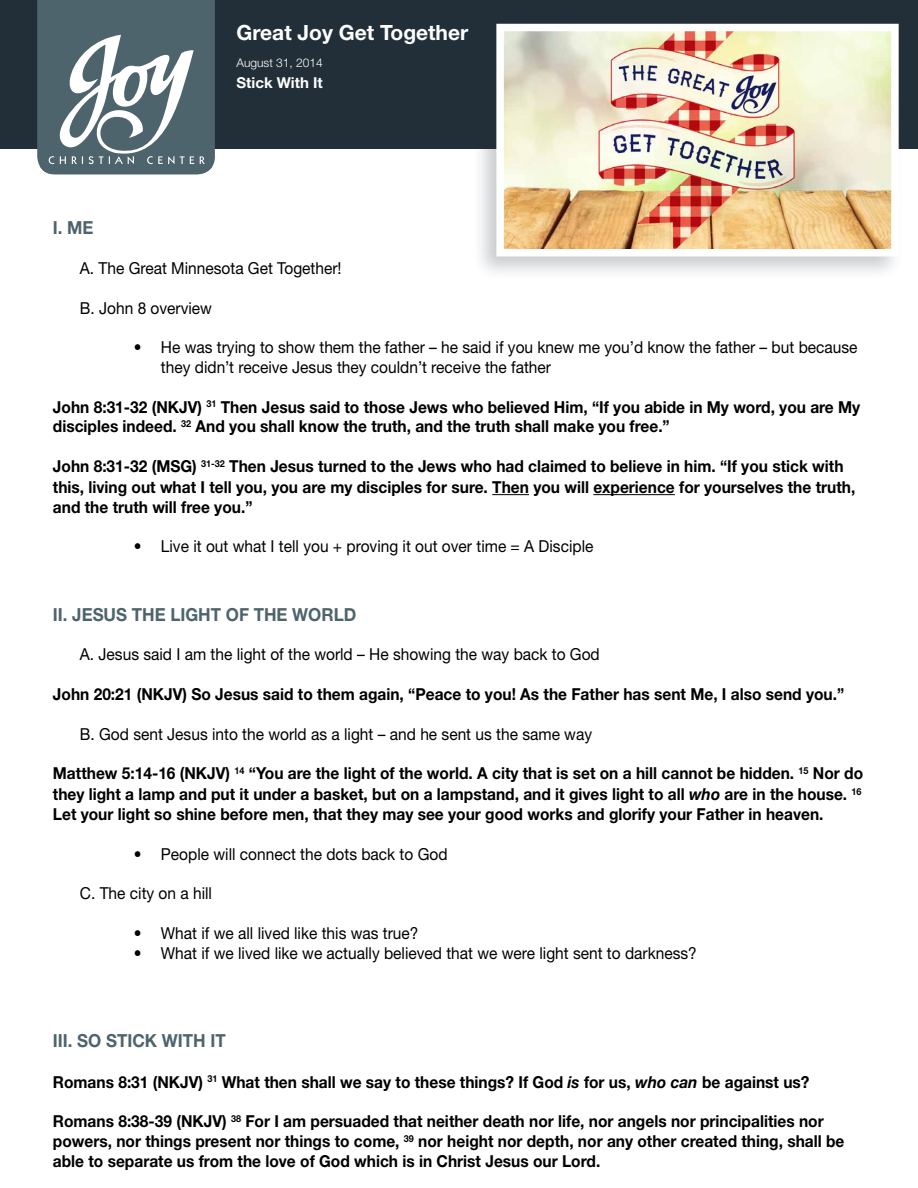
<style>
.page{position:relative;width:918px;height:1188px;background:#fff}
.page>*{position:absolute;margin:0;border:0;box-sizing:border-box;transform-origin:0 0}
.t1{font:700 21px "Helvetica Neue LT";color:#fff}
.t2{font:700 18px "Helvetica Neue LT";color:#4e646c;scale:.94 1}
.t3{font:700 16.5px/20.4px "Helvetica Neue LT";color:#000;scale:.94 1}
.t4{font:16.5px/19.8px "Helvetica Neue LT";color:#000;scale:.94 1}
.t5{font:700 15px "Helvetica Neue LT";color:#fff}
.t6{font:300 12px "Helvetica Neue LT";color:#fff}
.s1{font-style:italic}
</style>
<div class="page">
<hr style="left:492px;top:494px;width:37px;height:1px;background:#000">
<hr style="left:593px;top:494px;width:82px;height:1px;background:#000">
<div style="left:0;top:0;width:918px;height:149px;background:#222f38"></div>
<svg style="left:37px;top:0;width:178px;height:174px;background:#6d7f86"></svg>
<div style="left:472px;top:18px;width:432px;height:263px;background:#222f38;opacity:.25"></div>
<img style="left:493px;top:20px;width:409px;height:240px">
<p class="t1" style="left:237px;top:20px;width:233px">Great Joy Get Together</p>
<p class="t6" style="left:237px;top:56px;width:88px">August 31, 2014</p>
<p class="t5" style="left:237px;top:74px;width:88px">Stick With It</p>
<p class="t2" style="left:53px;top:217px;width:45px">I. ME</p>
<p class="t4" style="left:80px;top:258px;width:280px">A. The Great Minnesota Get Together!</p>
<p class="t4" style="left:80px;top:298px;width:142px">B. John 8 overview</p>
<p class="t4" style="left:161px;top:337px;width:743px;text-indent:-27px">• He was trying to show them the father – he said if you knew me you’d know the father – but because they didn’t receive Jesus they couldn’t receive the father</p>
<p class="t3" style="left:53px;top:396px;width:860px;line-height:19.8px">John 8:31-32 (NKJV) <sup>31</sup> Then Jesus said to those Jews who believed Him, “If you abide in My word, you are My disciples indeed. <sup>32</sup> And you shall know the truth, and the truth shall make you free.”</p>
<p class="t3" style="left:53px;top:456px;width:855px">John 8:31-32 (MSG) <sup>31-32</sup> Then Jesus turned to the Jews who had claimed to believe in him. “If you stick with this, living out what I tell you, you are my disciples for sure. Then you will experience for yourselves the truth, and the truth will free you.”</p>
<p class="t4" style="left:134px;top:536px;width:490px">• Live it out what I tell you + proving it out over time = A Disciple</p>
<p class="t2" style="left:53px;top:603px;width:324px">II. JESUS THE LIGHT OF THE WORLD</p>
<p class="t4" style="left:80px;top:644px;width:555px">A. Jesus said I am the light of the world – He showing the way back to God</p>
<p class="t3" style="left:53px;top:684px;width:843px">John 20:21 (NKJV) So Jesus said to them again, “Peace to you! As the Father has sent Me, I also send you.”</p>
<p class="t4" style="left:80px;top:724px;width:546px">B. God sent Jesus into the world as a light – and he sent us the same way</p>
<p class="t3" style="left:53px;top:763px;width:863px;text-align:justify">Matthew 5:14-16 (NKJV) <sup>14</sup> “You are the light of the world. A city that is set on a hill cannot be hidden. <sup>15</sup> Nor do they light a lamp and put it under a basket, but on a lampstand, and it gives light to all <span class="s1">who</span> are in the house. <sup>16<br></sup>Let your light so shine before men, that they may see your good works and glorify your Father in heaven.</p>
<p class="t4" style="left:134px;top:844px;width:335px">• People will connect the dots back to God</p>
<p class="t4" style="left:80px;top:883px;width:142px">C. The city on a hill</p>
<p class="t4" style="left:134px;top:923px;width:304px">• What if we all lived like this was true?</p>
<p class="t4" style="left:134px;top:943px;width:600px">• What if we lived like we actually believed that we were light sent to darkness?</p>
<p class="t2" style="left:53px;top:1029px;width:185px">III. SO STICK WITH IT</p>
<p class="t3" style="left:53px;top:1071px;width:806px">Romans 8:31 (NKJV) <sup>31</sup> What then shall we say to these things? If God <span class="s1">is</span> for us, <span class="s1">who can</span> be against us?</p>
<p class="t3" style="left:53px;top:1111px;width:844px;line-height:19.8px">Romans 8:38-39 (NKJV) <sup>38</sup> For I am persuaded that neither death nor life, nor angels nor principalities nor powers, nor things present nor things to come, <sup>39</sup> nor height nor depth, nor any other created thing, shall be able to separate us from the love of God which is in Christ Jesus our Lord.</p>
</div>
